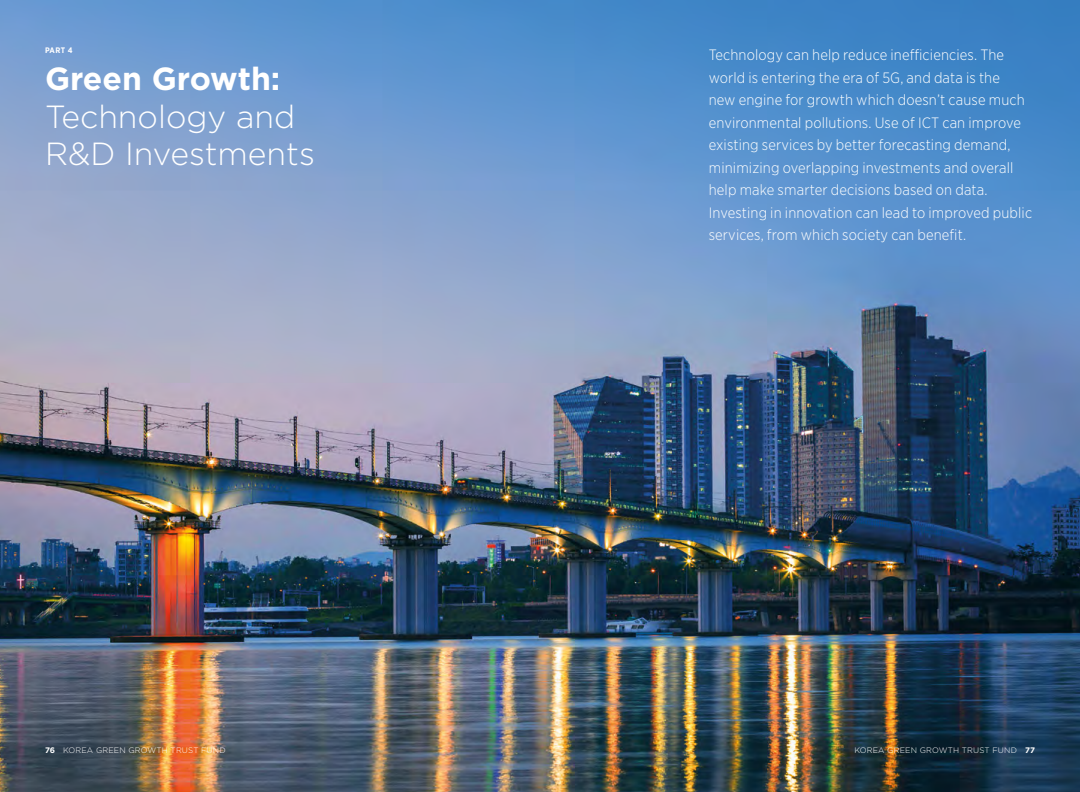
<style>
.page{position:relative;width:1080px;height:792px;background:#fff}
.page>*{position:absolute;margin:0;border:0;box-sizing:border-box;transform-origin:0 0}
.t1{font:300 32px/37.5px "Gotham";color:#fff}
.t2{font:700 32px "Gotham";color:#fff}
.t3{font:300 15px/22.5px "Gotham Narrow";letter-spacing:.01em;color:#fff}
.t4{font:300 8px "Gotham";letter-spacing:.02em;color:#fff}
.t5{font:700 8px "Gotham Narrow";color:#fff}
.s1{font-weight:700}
</style>
<div class="page">
<img style="left:0;top:0;width:1080px;height:792px">
<p class="t5" style="left:45px;top:45px;width:29px">PART 4</p>
<h1 class="t2" style="left:45px;top:57px;width:237px">Green Growth:</h1>
<h1 class="t1" style="left:45px;top:97px;width:271px">Technology and<br>R&amp;D Investments</h1>
<p class="t3" style="left:709px;top:43px;width:325px">Technology can help reduce inefficiencies. The world is entering the era of 5G, and data is the<br>new engine for growth which doesn’t cause much environmental pollutions. Use of ICT can improve existing services by better forecasting demand, minimizing overlapping investments and overall help make smarter decisions based on data.<br>Investing in innovation can lead to improved public services, from which society can benefit.</p>
<p class="t4" style="left:45px;top:745px;width:182px"><span class="s1">76</span> KOREA GREEN GROWTH TRUST FUND</p>
<p class="t4" style="left:854px;top:745px;width:182px">KOREA GREEN GROWTH TRUST FUND <span class="s1">77</span></p>
</div>
